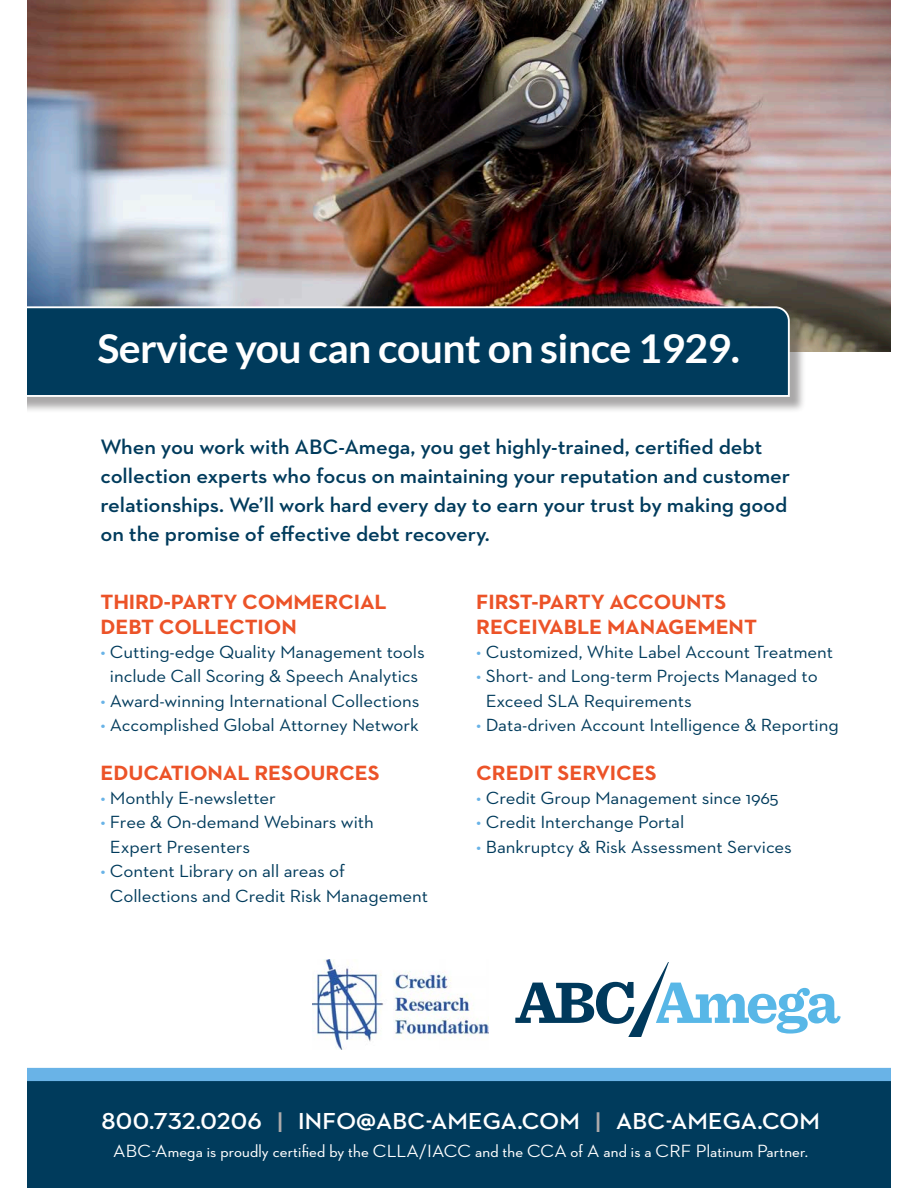
<style>
.page{position:relative;width:918px;height:1188px;background:#fff}
.page>*{position:absolute;margin:0;border:0;box-sizing:border-box;transform-origin:0 0}
.t1{font:700 39.75px "Lato";letter-spacing:-.015em;color:#fff}
.t2{font:700 23.55px "Neutraface 2 Display";letter-spacing:.015em;color:#fff;scale:1.06 1}
.t3{font:600 21.3px/28.8px "Neutraface 2 Text";letter-spacing:-.005em;color:#003b5c;scale:1.05 1}
.t4{font:700 21px/24.3px "Neutraface 2 Text";letter-spacing:-.005em;color:#ec5328;scale:1.05 1}
.t5{font:18px/24.3px "Neutraface 2 Text";letter-spacing:-.005em;color:#003b5c;scale:1.05 1}
.t6{font:500 18px "Neutraface 2 Display";letter-spacing:.01em;color:#fff;scale:1.08 1}
.s1{color:#69b3e7}
.s2{color:#aeaaaa}
</style>
<div class="page">
<img style="left:27px;top:0;width:864px;height:352px">
<div style="left:27px;top:1068px;width:864px;height:12px;background:#69b3e7"></div>
<div style="left:27px;top:1080px;width:864px;height:108px;background:#003b5c"></div>
<svg style="left:515px;top:962px;width:326px;height:75px"></svg>
<div style="left:27px;top:308px;width:779px;height:105px;background:#231f20;opacity:.39"></div>
<svg style="left:27px;top:305px;width:764px;height:93px;background:#0e4564"></svg>
<img style="left:313px;top:959px;width:175px;height:91px">
<p class="t1" style="left:98px;top:326px;width:644px">Service you can count on since 1929.</p>
<p class="t3" style="left:100px;top:432px;width:658px">When you work with ABC-Amega, you get highly-trained, certified debt collection experts who focus on maintaining your reputation and customer relationships. We’ll work hard every day to earn your trust by making good on the promise of effective debt recovery.</p>
<p class="t4" style="left:100px;top:590px;width:274px">THIRD-PARTY COMMERCIAL<br>DEBT COLLECTION</p>
<p class="t5" style="left:100px;top:639px;width:310px;text-align:center"><span class="s1">•</span> Cutting-edge Quality Management tools include Call Scoring &amp; Speech Analytics</p>
<p class="t5" style="left:100px;top:688px;width:305px"><span class="s1">•</span> Award-winning International Collections</p>
<p class="t5" style="left:100px;top:712px;width:305px"><span class="s1">•</span> Accomplished Global Attorney Network</p>
<p class="t4" style="left:100px;top:760px;width:268px">EDUCATIONAL RESOURCES</p>
<p class="t5" style="left:100px;top:786px;width:169px"><span class="s1">•</span> Monthly E-newsletter</p>
<p class="t5" style="left:110px;top:810px;width:253px;text-indent:-10px"><span class="s1">•</span> Free &amp; On-demand Webinars with<br>Expert Presenters</p>
<p class="t5" style="left:110px;top:859px;width:305px;text-indent:-10px"><span class="s1">•</span> Content Library on all areas of<br>Collections and Credit Risk Management</p>
<p class="t4" style="left:476px;top:590px;width:269px">FIRST-PARTY ACCOUNTS<br>RECEIVABLE MANAGEMENT</p>
<p class="t5" style="left:476px;top:639px;width:341px"><span class="s1">•</span> Customized, White Label Account Treatment</p>
<p class="t5" style="left:486px;top:664px;width:318px;text-indent:-10px"><span class="s1">•</span> Short- and Long-term Projects Managed to<br>Exceed SLA Requirements</p>
<p class="t5" style="left:476px;top:712px;width:347px"><span class="s1">•</span> Data-driven Account Intelligence &amp; Reporting</p>
<p class="t4" style="left:476px;top:760px;width:173px">CREDIT SERVICES</p>
<p class="t5" style="left:476px;top:786px;width:290px"><span class="s1">•</span> Credit Group Management since 1965</p>
<p class="t5" style="left:476px;top:810px;width:200px"><span class="s1">•</span> Credit Interchange Portal</p>
<p class="t5" style="left:476px;top:834px;width:302px"><span class="s1">•</span> Bankruptcy &amp; Risk Assessment Services</p>
<p class="t2" style="left:101px;top:1107px;width:680px">800.732.0206 <span class="s2">|</span> INFO@ABC-AMEGA.COM <span class="s2">|</span> ABC-AMEGA.COM</p>
<p class="t6" style="left:113px;top:1141px;width:645px">ABC-Amega is proudly certified by the CLLA/IACC and the CCA of A and is a CRF Platinum Partner.</p>
</div>
